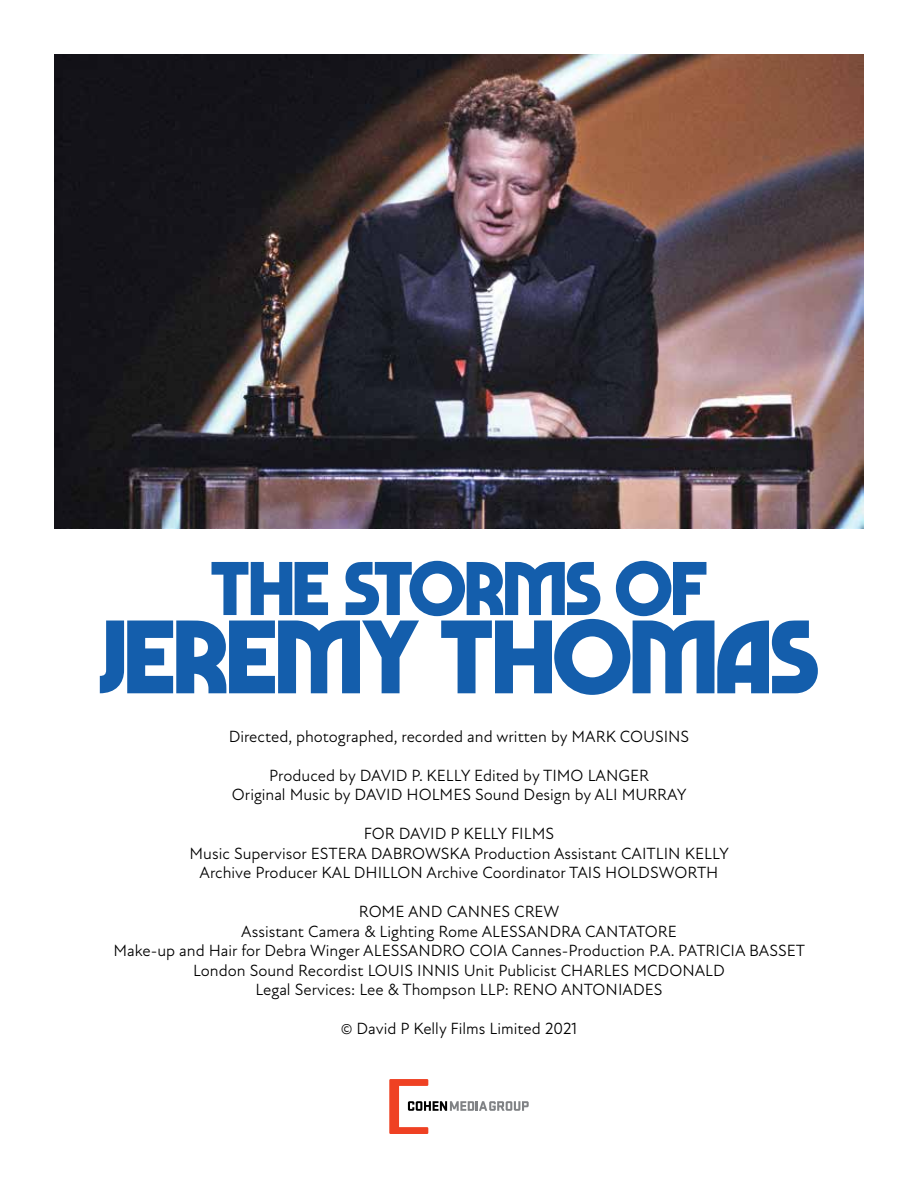
<style>
.page{position:relative;width:918px;height:1188px;background:#fff}
.page>*{position:absolute;margin:0;border:0;box-sizing:border-box;transform-origin:0 0}
.t1{font:700 105.45px "Marvin Visions";color:#145eac}
.t2{font:700 76.95px "Marvin Visions";color:#145eac}
.t3{font:16.5px/19.5px "New Atten";color:#000;text-align:center}
</style>
<div class="page">
<svg style="left:389px;top:1079px;width:140px;height:55px"></svg>
<img style="left:54px;top:54px;width:810px;height:474px">
<h2 class="t2" style="left:210px;top:544px;width:499px">THE STORMS OF</h2>
<h1 class="t1" style="left:99px;top:596px;width:721px">JEREMY THOMAS</h1>
<p class="t3" style="left:229px;top:727px;width:462px">Directed, photographed, recorded and written by MARK COUSINS</p>
<p class="t3" style="left:232px;top:766px;width:456px">Produced by DAVID P. KELLY Edited by TIMO LANGER<br>Original Music by DAVID HOLMES Sound Design by ALI MURRAY</p>
<p class="t3" style="left:190px;top:824px;width:541px">FOR DAVID P KELLY FILMS<br>Music Supervisor ESTERA DABROWSKA Production Assistant CAITLIN KELLY<br>Archive Producer KAL DHILLON Archive Coordinator TAIS HOLDSWORTH</p>
<p class="t3" style="left:114px;top:902px;width:693px">ROME AND CANNES CREW<br>Assistant Camera &amp; Lighting Rome ALESSANDRA CANTATORE<br>Make-up and Hair for Debra Winger ALESSANDRO COIA Cannes-Production P.A. PATRICIA BASSET London Sound Recordist LOUIS INNIS Unit Publicist CHARLES MCDONALD<br>Legal Services: Lee &amp; Thompson LLP: RENO ANTONIADES</p>
<p class="t3" style="left:341px;top:1019px;width:238px">© David P Kelly Films Limited 2021</p>
</div>
